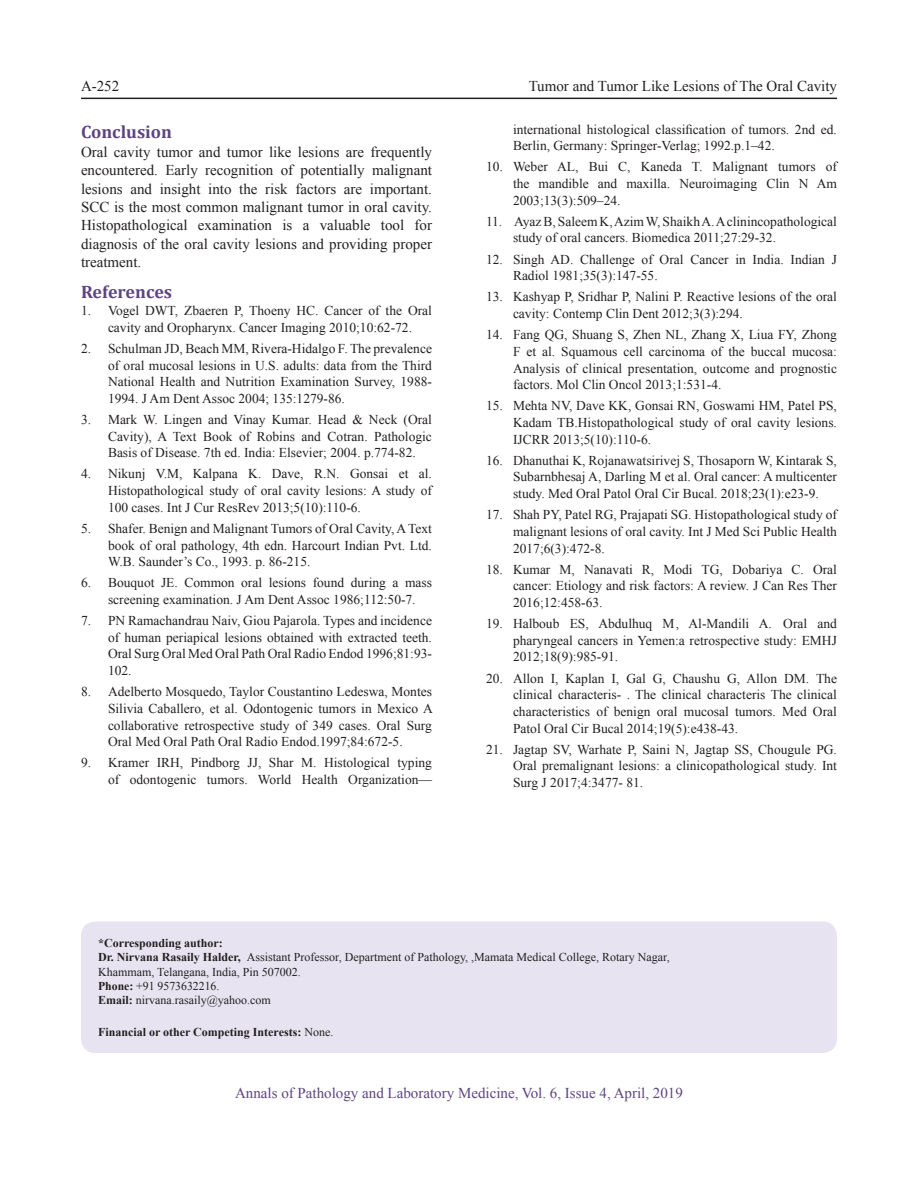
<style>
.page{position:relative;width:918px;height:1188px;background:#fff}
.page>*{position:absolute;margin:0;border:0;box-sizing:border-box;transform-origin:0 0}
.Subhead{font:700 18px "Cambria";color:#5d4481}
.BodyText{font:15px/18.5px "Times New Roman";color:#231f20;text-align:justify}
.t1{font:15px "Times New Roman";color:#5d4481}
.t2{font:13.5px/16.6px "Times New Roman";color:#231f20;text-align:justify}
.Fotnote{font:12px/14.4px "Times New Roman";color:#231f20}
.Fotnote-2{font:700 12px "Times New Roman";color:#231f20}
.s1{font-weight:700}
.s2{font-weight:400}
</style>
<div class="page">
<hr style="left:81px;top:98px;width:756px;height:1px;background:#231f20">
<div style="left:82px;top:922px;width:754px;height:130px;background:#e7e3f1;border-radius:14px"></div>
<div style="left:81px;top:922px;width:756px;height:131px;border:2px solid #e7e3f1;border-radius:14px"></div>
<p class="BodyText" style="left:81px;top:77px;width:40px">A-252</p>
<p class="BodyText" style="left:529px;top:77px;width:310px">Tumor and Tumor Like Lesions of The Oral Cavity</p>
<p class="Subhead" style="left:81px;top:119px;width:93px">Conclusion</p>
<p class="BodyText" style="left:81px;top:142px;width:353px">Oral cavity tumor and tumor like lesions are frequently encountered. Early recognition of potentially malignant lesions and insight into the risk factors are important.<br>SCC is the most common malignant tumor in oral cavity.<br>Histopathological examination is a valuable tool for diagnosis of the oral cavity lesions and providing proper treatment.</p>
<p class="Subhead" style="left:81px;top:280px;width:93px">References</p>
<p class="t2" style="left:81px;top:302px;width:353px;text-align:center">1. Vogel DWT, Zbaeren P, Thoeny HC. Cancer of the Oral cavity and Oropharynx. Cancer Imaging 2010;10:62-72.</p>
<p class="t2" style="left:108px;top:340px;width:326px;text-indent:-27px">2. Schulman JD, Beach MM, Rivera-Hidalgo F. The prevalence of oral mucosal lesions in U.S. adults: data from the Third National Health and Nutrition Examination Survey, 1988- 1994. J Am Dent Assoc 2004; 135:1279-86.</p>
<p class="t2" style="left:108px;top:411px;width:326px;text-indent:-27px">3. Mark W. Lingen and Vinay Kumar. Head &amp; Neck (Oral Cavity), A Text Book of Robins and Cotran. Pathologic Basis of Disease. 7th ed. India: Elsevier; 2004. p.774-82.</p>
<p class="t2" style="left:108px;top:465px;width:326px;text-indent:-27px">4. Nikunj V.M, Kalpana K. Dave, R.N. Gonsai et al.<br>Histopathological study of oral cavity lesions: A study of 100 cases. Int J Cur ResRev 2013;5(10):110-6.</p>
<p class="t2" style="left:108px;top:520px;width:326px;text-indent:-27px">5. Shafer. Benign and Malignant Tumors of Oral Cavity, A Text book of oral pathology, 4th edn. Harcourt Indian Pvt. Ltd.<br>W.B. Saunder’s Co., 1993. p. 86-215.</p>
<p class="t2" style="left:108px;top:574px;width:326px;text-indent:-27px">6. Bouquot JE. Common oral lesions found during a mass screening examination. J Am Dent Assoc 1986;112:50-7.</p>
<p class="t2" style="left:108px;top:612px;width:326px;text-indent:-27px">7. PN Ramachandrau Naiv, Giou Pajarola. Types and incidence of human periapical lesions obtained with extracted teeth.<br>Oral Surg Oral Med Oral Path Oral Radio Endod 1996;81:93- 102.</p>
<p class="t2" style="left:108px;top:683px;width:326px;text-indent:-27px">8. Adelberto Mosquedo, Taylor Coustantino Ledeswa, Montes Silivia Caballero, et al. Odontogenic tumors in Mexico A collaborative retrospective study of 349 cases. Oral Surg Oral Med Oral Path Oral Radio Endod.1997;84:672-5.</p>
<p class="t2" style="left:81px;top:754px;width:353px;text-align:right">9. Kramer IRH, Pindborg JJ, Shar M. Histological typing of odontogenic tumors. World Health Organization—</p>
<p class="t2" style="left:513px;top:121px;width:326px">international histological classification of tumors. 2nd ed.<br>Berlin, Germany: Springer-Verlag; 1992.p.1–42.</p>
<p class="t2" style="left:513px;top:158px;width:326px;text-indent:-27px">10. Weber AL, Bui C, Kaneda T. Malignant tumors of the mandible and maxilla. Neuroimaging Clin N Am 2003;13(3):509–24.</p>
<p class="t2" style="left:513px;top:213px;width:326px;text-indent:-27px">11. Ayaz B, Saleem K, Azim W, Shaikh A. A clinincopathological study of oral cancers. Biomedica 2011;27:29-32.</p>
<p class="t2" style="left:513px;top:251px;width:326px;text-indent:-27px">12. Singh AD. Challenge of Oral Cancer in India. Indian J<br>Radiol 1981;35(3):147-55.</p>
<p class="t2" style="left:513px;top:288px;width:326px;text-indent:-27px">13. Kashyap P, Sridhar P, Nalini P. Reactive lesions of the oral cavity: Contemp Clin Dent 2012;3(3):294.</p>
<p class="t2" style="left:513px;top:326px;width:326px;text-indent:-27px">14. Fang QG, Shuang S, Zhen NL, Zhang X, Liua FY, Zhong F et al. Squamous cell carcinoma of the buccal mucosa:<br>Analysis of clinical presentation, outcome and prognostic factors. Mol Clin Oncol 2013;1:531-4.</p>
<p class="t2" style="left:513px;top:397px;width:326px;text-indent:-27px">15. Mehta NV, Dave KK, Gonsai RN, Goswami HM, Patel PS, Kadam TB.Histopathological study of oral cavity lesions.<br>IJCRR 2013;5(10):110-6.</p>
<p class="t2" style="left:513px;top:452px;width:326px;text-indent:-27px">16. Dhanuthai K, Rojanawatsirivej S, Thosaporn W, Kintarak S, Subarnbhesaj A, Darling M et al. Oral cancer: A multicenter study. Med Oral Patol Oral Cir Bucal. 2018;23(1):e23-9.</p>
<p class="t2" style="left:513px;top:506px;width:326px;text-indent:-27px">17. Shah PY, Patel RG, Prajapati SG. Histopathological study of malignant lesions of oral cavity. Int J Med Sci Public Health 2017;6(3):472-8.</p>
<p class="t2" style="left:513px;top:561px;width:326px;text-indent:-27px">18. Kumar M, Nanavati R, Modi TG, Dobariya C. Oral cancer: Etiology and risk factors: A review. J Can Res Ther 2016;12:458-63.</p>
<p class="t2" style="left:513px;top:615px;width:325px;text-indent:-27px">19. Halboub ES, Abdulhuq M , Al-Mandili A. Oral and pharyngeal cancers in Yemen:a retrospective study: EMHJ 2012;18(9):985-91.</p>
<p class="t2" style="left:513px;top:670px;width:326px;text-indent:-27px">20. Allon I, Kaplan I, Gal G, Chaushu G, Allon DM. The clinical characteris- . The clinical characteris The clinical characteristics of benign oral mucosal tumors. Med Oral Patol Oral Cir Bucal 2014;19(5):e438-43.</p>
<p class="t2" style="left:513px;top:741px;width:326px;text-indent:-27px">21. Jagtap SV, Warhate P, Saini N, Jagtap SS, Chougule PG.<br>Oral premalignant lesions: a clinicopathological study. Int Surg J 2017;4:3477- 81.</p>
<p class="Fotnote" style="left:98px;top:935px;width:573px"><span class="s1">*Corresponding author:<br>Dr. Nirvana Rasaily Halder,</span> Assistant Professor, Department of Pathology, ,Mamata Medical College, Rotary Nagar,<br>Khammam, Telangana, India, Pin 507002.</p>
<p class="Fotnote" style="left:98px;top:979px;width:123px"><span class="s1">Phone:</span> +91 9573632216.</p>
<p class="Fotnote" style="left:98px;top:993px;width:174px"><span class="s1">Email:</span> nirvana.rasaily@yahoo.com</p>
<p class="Fotnote-2" style="left:98px;top:1024px;width:237px">Financial or other Competing Interests: <span class="s2">None.</span></p>
<p class="t1" style="left:235px;top:1083px;width:449px">Annals of Pathology and Laboratory Medicine, Vol. 6, Issue 4, April, 2019</p>
</div>
